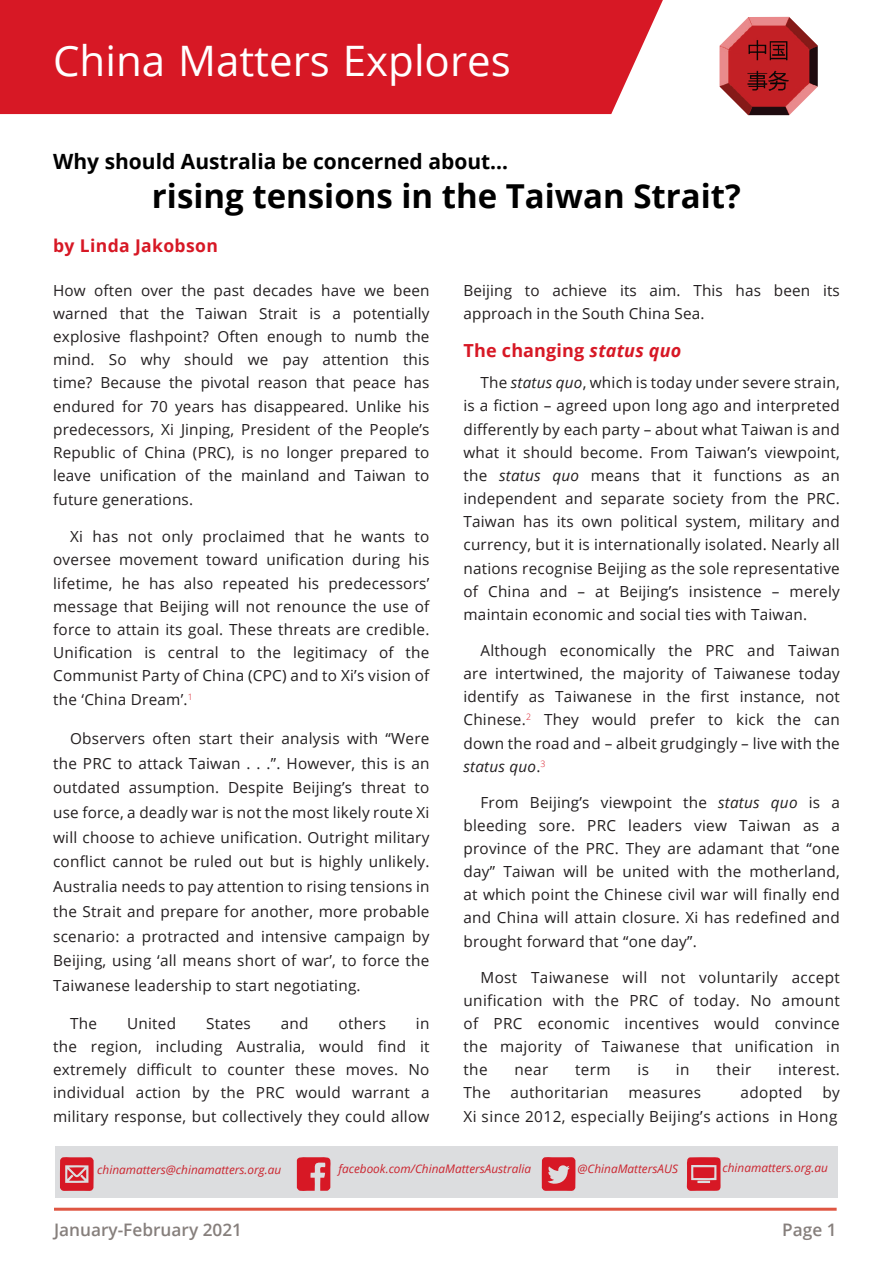
<style>
.page{position:relative;width:893px;height:1263px;background:#fff}
.page>*{position:absolute;margin:0;border:0;box-sizing:border-box;transform-origin:0 0}
.t1{font:42px "Open Sans";color:#fff}
.t2{font:700 33px "Open Sans";color:#000}
.t3{font:700 21px "Open Sans";color:#000}
.t4{font:700 18px "Open Sans";letter-spacing:.01em;color:#d71825}
.t5{font:700 17.55px "Open Sans";letter-spacing:.02em;color:#d71825}
.t6{font:600 17.25px "Open Sans";color:#867f7c}
.t7{font:15.3px/23.1px "Open Sans";letter-spacing:.015em;color:#231f20;text-align:justify}
.t8{font:italic 11.85px "Open Sans";color:#cb242e}
.s1{font-style:italic}
</style>
<div class="page">
<hr style="left:54px;top:1208px;width:783px;height:3px;background:#df5642">
<div style="left:0;top:0;width:663px;height:114px;background:#d71825"></div>
<img style="left:720px;top:17px;width:98px;height:98px">
<div style="left:55px;top:1146px;width:783px;height:51px;background:#dcdddf"></div>
<svg style="left:297px;top:1157px;width:34px;height:34px"></svg>
<svg style="left:542px;top:1157px;width:34px;height:34px"></svg>
<svg style="left:686px;top:1157px;width:35px;height:34px"></svg>
<div style="left:693px;top:1167px;width:21px;height:11px;background:#d71825"></div>
<svg style="left:60px;top:1157px;width:34px;height:34px"></svg>
<h1 class="t1" style="left:53px;top:32px;width:459px">China Matters Explores</h1>
<h3 class="t3" style="left:53px;top:146px;width:457px">Why should Australia be concerned about…</h3>
<h2 class="t2" style="left:152px;top:173px;width:590px">rising tensions in the Taiwan Strait?</h2>
<p class="t5" style="left:53px;top:233px;width:166px">by Linda Jakobson</p>
<p class="t7" style="left:53px;top:278px;width:378px">How often over the past decades have we been warned that the Taiwan Strait is a potentially explosive flashpoint? Often enough to numb the mind. So why should we pay attention this time? Because the pivotal reason that peace has endured for 70 years has disappeared. Unlike his predecessors, Xi Jinping, President of the People’s Republic of China (PRC), is no longer prepared to leave unification of the mainland and Taiwan to future generations.</p>
<p class="t7" style="left:53px;top:525px;width:378px;text-indent:17px">Xi has not only proclaimed that he wants to oversee movement toward unification during his lifetime, he has also repeated his predecessors’ message that Beijing will not renounce the use of force to attain its goal. These threats are credible.<br>Unification is central to the legitimacy of the Communist Party of China (CPC) and to Xi’s vision of the ‘China Dream’.<sup>1</sup></p>
<p class="t7" style="left:53px;top:725px;width:378px;line-height:24.8px;text-indent:17px">Observers often start their analysis with “Were the PRC to attack Taiwan . . .”. However, this is an outdated assumption. Despite Beijing’s threat to use force, a deadly war is not the most likely route Xi will choose to achieve unification. Outright military conflict cannot be ruled out but is highly unlikely.<br>Australia needs to pay attention to rising tensions in the Strait and prepare for another, more probable scenario: a protracted and intensive campaign by Beijing, using ‘all means short of war’, to force the Taiwanese leadership to start negotiating.</p>
<p class="t7" style="left:70px;top:1011px;width:28px">The</p>
<p class="t7" style="left:127px;top:1011px;width:51px">United</p>
<p class="t7" style="left:206px;top:1011px;width:46px">States</p>
<p class="t7" style="left:281px;top:1011px;width:29px">and</p>
<p class="t7" style="left:339px;top:1011px;width:49px">others</p>
<p class="t7" style="left:53px;top:1011px;width:378px;text-indent:363px">in the region, including Australia, would find it extremely difficult to counter these moves. No individual action by the PRC would warrant a military response, but collectively they could allow</p>
<p class="t7" style="left:463px;top:278px;width:378px;line-height:23.5px">Beijing to achieve its aim. This has been its approach in the South China Sea.</p>
<p class="t4" style="left:463px;top:337px;width:219px">The changing <span class="s1">status quo</span></p>
<p class="t7" style="left:463px;top:371px;width:378px;text-indent:17px">The <span class="s1">status quo</span>, which is today under severe strain, is a fiction – agreed upon long ago and interpreted differently by each party – about what Taiwan is and what it should become. From Taiwan’s viewpoint, the <span class="s1">status quo</span> means that it functions as an independent and separate society from the PRC.<br>Taiwan has its own political system, military and currency, but it is internationally isolated. Nearly all nations recognise Beijing as the sole representative of China and – at Beijing’s insistence – merely maintain economic and social ties with Taiwan.</p>
<p class="t7" style="left:463px;top:638px;width:378px;text-indent:17px">Although economically the PRC and Taiwan are intertwined, the majority of Taiwanese today identify as Taiwanese in the first instance, not Chinese.<sup>2</sup> They would prefer to kick the can down the road and – albeit grudgingly – live with the <span class="s1">status quo</span>.<sup>3</sup></p>
<p class="t7" style="left:463px;top:790px;width:378px;text-indent:17px">From Beijing’s viewpoint the <span class="s1">status quo</span> is a bleeding sore. PRC leaders view Taiwan as a province of the PRC. They are adamant that “one day” Taiwan will be united with the motherland, at which point the Chinese civil war will finally end and China will attain closure. Xi has redefined and brought forward that “one day”.</p>
<p class="t7" style="left:463px;top:965px;width:378px;text-indent:17px">Most Taiwanese will not voluntarily accept unification with the PRC of today. No amount of PRC economic incentives would convince the majority of Taiwanese that unification in the</p>
<p class="t7" style="left:514px;top:1058px;width:35px">near</p>
<p class="t7" style="left:575px;top:1058px;width:37px">term</p>
<p class="t7" style="left:637px;top:1058px;width:13px">is</p>
<p class="t7" style="left:676px;top:1058px;width:15px">in</p>
<p class="t7" style="left:716px;top:1058px;width:36px">their</p>
<p class="t7" style="left:778px;top:1058px;width:63px">interest.</p>
<p class="t7" style="left:463px;top:1081px;width:378px;text-align:right">by<br>Xi since 2012, especially Beijing’s actions in Hong</p>
<p class="t7" style="left:463px;top:1081px;width:29px">The</p>
<p class="t7" style="left:510px;top:1081px;width:100px">authoritarian</p>
<p class="t7" style="left:629px;top:1081px;width:74px">measures</p>
<p class="t7" style="left:740px;top:1081px;width:63px">adopted</p>
<p class="t8" style="left:97px;top:1161px;width:185px">chinamatters@chinamatters.org.au</p>
<p class="t8" style="left:338px;top:1160px;width:194px">facebook.com/ChinaMattersAustralia</p>
<p class="t8" style="left:578px;top:1160px;width:102px">@ChinaMattersAUS</p>
<p class="t8" style="left:722px;top:1159px;width:107px">chinamatters.org.au</p>
<p class="t6" style="left:54px;top:1218px;width:190px">January-February 2021</p>
<p class="t6" style="left:782px;top:1218px;width:56px">Page 1</p>
</div>
